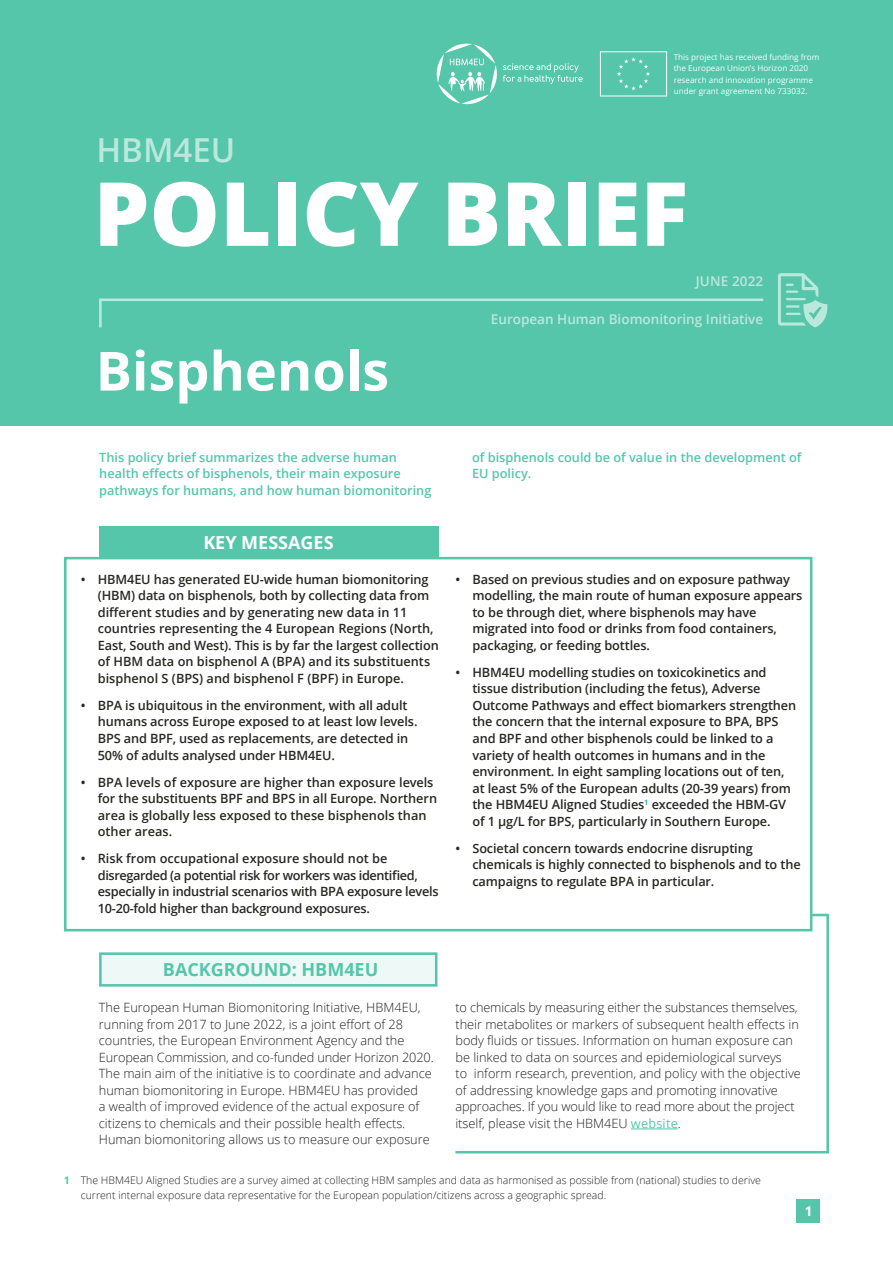
<style>
.page{position:relative;width:893px;height:1263px;background:#fff}
.page>*{position:absolute;margin:0;border:0;box-sizing:border-box;transform-origin:0 0}
.Text{font:800 88.5px "Open Sans";color:#fff}
.Text-2{font:700 54px "Open Sans";color:#fff}
.Text-3{font:600 33px "Open Sans";color:#bbe8dd}
.Titles{font:700 18px "Open Sans";color:#55c6aa}
.Titles-2{font:700 18px "Open Sans";color:#fff}
.Text-4{font:600 13.5px "Open Sans";color:#bbe8dd}
.Text-5{font:700 13.5px "Open Sans";color:#fff}
.t1{font:600 12.75px/16.5px "Open Sans";letter-spacing:-.01em;color:#282823}
.Text-6{font:300 12.75px/16.5px "Open Sans";color:#231f20}
.Text-7{font:600 12.75px/16.5px "Open Sans";color:#55c6aa}
.Text-8{font:300 10.5px/15px "Open Sans";color:#231f20}
.t2{font:8.1px/11.6px "Open Sans";color:#f3fefc}
.s1{font-weight:400;color:#55c6aa}
.s2{font-weight:700;color:#55c6aa}
</style>
<div class="page">
<div style="left:99px;top:952px;width:338px;height:34px;background:#eef9f7;border:3px solid #55c5ad"></div>
<div style="left:0;top:0;width:893px;height:425px;background:#55c6aa"></div>
<div style="left:796px;top:1199px;width:24px;height:23px;background:#55c6aa"></div>
<div style="left:99px;top:526px;width:339px;height:32px;background:#55c6aa"></div>
<div style="left:64px;top:557px;width:748px;height:374px;border:3px solid #55c6aa"></div>
<svg style="left:778px;top:273px;width:50px;height:54px"></svg>
<svg style="left:436px;top:43px;width:147px;height:62px"></svg>
<svg style="left:600px;top:51px;width:67px;height:46px"></svg>
<svg style="left:453px;top:912px;width:376px;height:242px"></svg>
<svg style="left:99px;top:298px;width:665px;height:30px"></svg>
<hr style="left:631px;top:1128px;width:47px;height:1px;background:#55c6aa">
<p class="t2" style="left:674px;top:51px;width:147px">This project has received funding from the European Union’s Horizon 2020 research and innovation programme under grant agreement No 733032.</p>
<p class="Text-3" style="left:97px;top:128px;width:140px">HBM4EU</p>
<p class="Text" style="left:94px;top:146px;width:596px">POLICY BRIEF</p>
<p class="Text-2" style="left:96px;top:333px;width:295px">Bisphenols</p>
<p class="Text-4" style="left:696px;top:272px;width:69px">JUNE 2022</p>
<p class="Text-4" style="left:491px;top:310px;width:274px">European Human Biomonitoring Initiative</p>
<p class="Text-7" style="left:99px;top:449px;width:334px">This policy brief summarizes the adverse human health effects of bisphenols, their main exposure pathways for humans, and how human biomonitoring</p>
<p class="Text-7" style="left:472px;top:449px;width:331px">of bisphenols could be of value in the development of<br>EU policy.</p>
<p class="Titles-2" style="left:203px;top:529px;width:132px">KEY MESSAGES</p>
<p class="t1" style="left:98px;top:571px;width:342px;text-indent:-17px">• HBM4EU has generated EU-wide human biomonitoring (HBM) data on bisphenols, both by collecting data from different studies and by generating new data in 11 countries representing the 4 European Regions (North, East, South and West). This is by far the largest collection of HBM data on bisphenol A (BPA) and its substituents bisphenol S (BPS) and bisphenol F (BPF) in Europe.</p>
<p class="t1" style="left:98px;top:697px;width:321px;text-indent:-17px">• BPA is ubiquitous in the environment, with all adult humans across Europe exposed to at least low levels.<br>BPS and BPF, used as replacements, are detected in 50% of adults analysed under HBM4EU.</p>
<p class="t1" style="left:98px;top:773px;width:341px;text-indent:-17px">• BPA levels of exposure are higher than exposure levels for the substituents BPF and BPS in all Europe. Northern area is globally less exposed to these bisphenols than other areas.</p>
<p class="t1" style="left:98px;top:850px;width:342px;text-indent:-17px">• Risk from occupational exposure should not be disregarded (a potential risk for workers was identified, especially in industrial scenarios with BPA exposure levels 10-20-fold higher than background exposures.</p>
<p class="t1" style="left:472px;top:571px;width:332px;text-indent:-17px">• Based on previous studies and on exposure pathway modelling, the main route of human exposure appears to be through diet, where bisphenols may have migrated into food or drinks from food containers, packaging, or feeding bottles.</p>
<p class="t1" style="left:472px;top:664px;width:325px;text-indent:-17px">• HBM4EU modelling studies on toxicokinetics and tissue distribution (including the fetus), Adverse Outcome Pathways and effect biomarkers strengthen the concern that the internal exposure to BPA, BPS and BPF and other bisphenols could be linked to a variety of health outcomes in humans and in the environment. In eight sampling locations out of ten, at least 5% of the European adults (20-39 years) from the HBM4EU Aligned Studies<sup>1</sup> exceeded the HBM-GV of 1 µg/L for BPS, particularly in Southern Europe.</p>
<p class="t1" style="left:472px;top:839px;width:330px;text-indent:-17px">• Societal concern towards endocrine disrupting chemicals is highly connected to bisphenols and to the campaigns to regulate BPA in particular.</p>
<p class="Titles" style="left:163px;top:957px;width:217px">BACKGROUND: HBM4EU</p>
<p class="Text-6" style="left:99px;top:999px;width:336px">The European Human Biomonitoring Initiative, HBM4EU, running from 2017 to June 2022, is a joint effort of 28 countries, the European Environment Agency and the European Commission, and co-funded under Horizon 2020.<br>The main aim of the initiative is to coordinate and advance human biomonitoring in Europe. HBM4EU has provided<br>a wealth of improved evidence of the actual exposure of citizens to chemicals and their possible health effects.<br>Human biomonitoring allows us to measure our exposure</p>
<p class="Text-6" style="left:455px;top:999px;width:347px">to chemicals by measuring either the substances themselves, their metabolites or markers of subsequent health effects in body fluids or tissues. Information on human exposure can be linked to data on sources and epidemiological surveys<br>to inform research, prevention, and policy with the objective of addressing knowledge gaps and promoting innovative approaches. If you would like to read more about the project itself, please visit the HBM4EU <span class="s1">website</span>.</p>
<p class="Text-8" style="left:81px;top:1172px;width:682px;text-indent:-17px"><span class="s2">1</span> The HBM4EU Aligned Studies are a survey aimed at collecting HBM samples and data as harmonised as possible from (national) studies to derive current internal exposure data representative for the European population/citizens across a geographic spread.</p>
<p class="Text-5" style="left:805px;top:1201px;width:9px">1</p>
</div>
